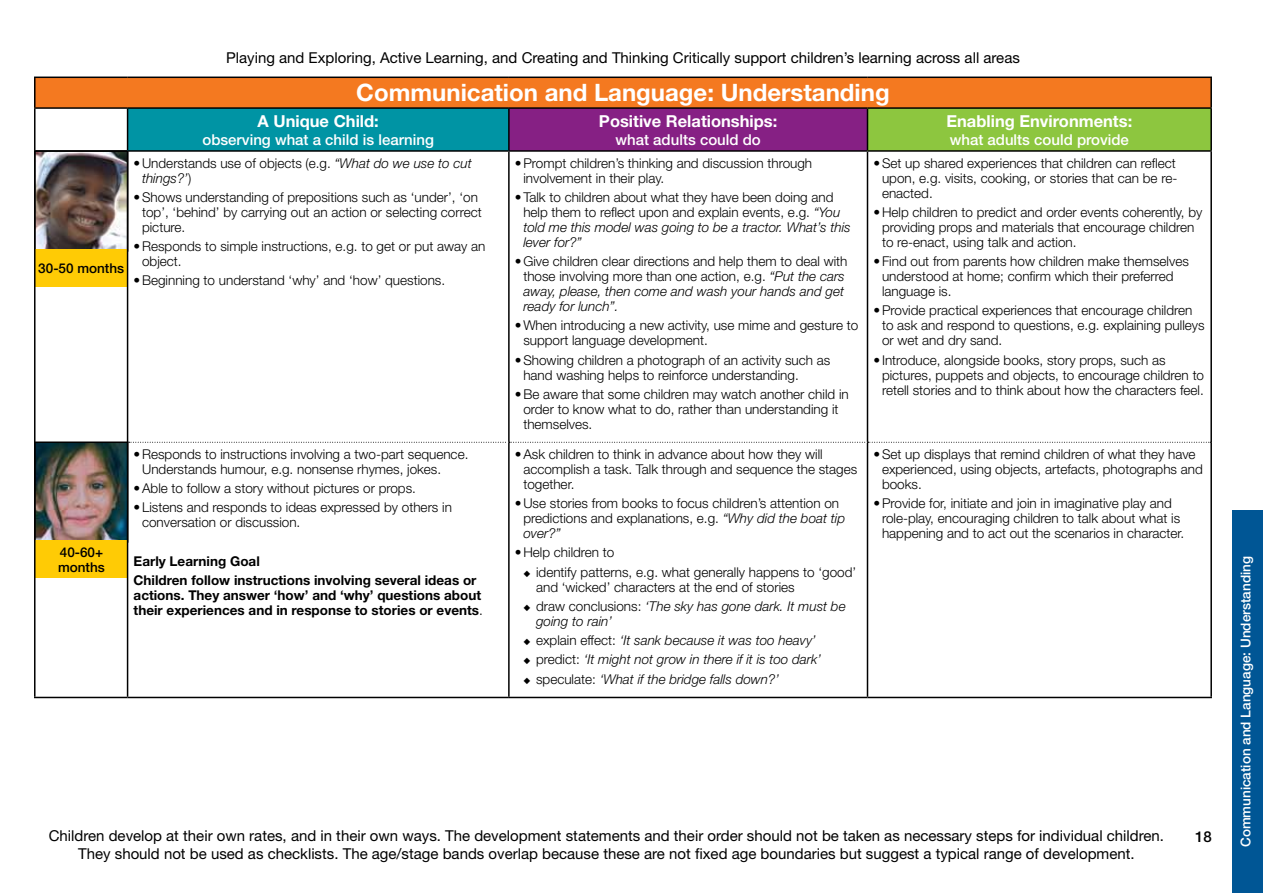
<style>
.page{position:relative;width:1263px;height:893px;background:#fff}
.page>*{position:absolute;margin:0;border:0;box-sizing:border-box;transform-origin:0 0}
.t1{font:700 24px "Helvetica Neue";color:#fff}
.t2{font:700 16.5px "Helvetica Neue";color:#fff}
.t3{font:15px/18px "Helvetica Neue";color:#000;text-align:center}
.t4{font:500 15px "Helvetica Neue";color:#fff}
.t5{font:500 15px "Helvetica Neue";color:#000}
.t6{font:300 13.5px/15px "Helvetica Neue";color:#000}
.t7{font:italic 300 13.5px/15px "Helvetica Neue";color:#000}
.t8{font:700 13.5px/19.2px "Helvetica Neue";color:#000}
.t9{font:500 13.5px "Helvetica Neue";color:#fff}
.t10{font:500 13.5px/15px "Helvetica Neue";color:#000}
.s1{font-style:italic}
.s2{font-weight:300}
.s3{font-style:normal}
</style>
<div class="page">
<div style="left:1232px;top:510px;width:31px;height:383px;background:#005695"></div>
<img style="left:37px;top:444px;width:88px;height:96px">
<div style="left:34px;top:441px;width:94px;height:102px;border:2px solid #000"></div>
<div style="left:35px;top:541px;width:93px;height:37px;background:#ffcb05"></div>
<img style="left:37px;top:153px;width:88px;height:96px">
<div style="left:35px;top:249px;width:93px;height:38px;background:#ffcb05"></div>
<div style="left:35px;top:77px;width:1176px;height:31px;background:#f47920"></div>
<div style="left:128px;top:108px;width:381px;height:43px;background:#0094a4"></div>
<div style="left:509px;top:108px;width:358px;height:43px;background:#862084"></div>
<div style="left:867px;top:108px;width:344px;height:43px;background:#8dc63f"></div>
<hr style="left:34px;top:77px;width:94px;height:1px;background:#000">
<hr style="left:34px;top:78px;width:2px;height:29px;background:#000">
<hr style="left:128px;top:77px;width:381px;height:1px;background:#000">
<hr style="left:509px;top:77px;width:358px;height:1px;background:#000">
<hr style="left:867px;top:77px;width:345px;height:1px;background:#000">
<hr style="left:1210px;top:78px;width:2px;height:29px;background:#000">
<hr style="left:34px;top:107px;width:94px;height:2px;background:#000">
<hr style="left:34px;top:109px;width:2px;height:41px;background:#000">
<hr style="left:128px;top:107px;width:381px;height:2px;background:#000">
<hr style="left:127px;top:109px;width:1px;height:41px;background:#000">
<hr style="left:509px;top:107px;width:358px;height:2px;background:#000">
<hr style="left:508px;top:109px;width:2px;height:41px;background:#000">
<hr style="left:867px;top:107px;width:345px;height:2px;background:#000">
<hr style="left:867px;top:109px;width:1px;height:41px;background:#000">
<hr style="left:1210px;top:109px;width:2px;height:41px;background:#000">
<hr style="left:34px;top:150px;width:94px;height:2px;background:#000">
<hr style="left:34px;top:152px;width:2px;height:290px;background:#000">
<hr style="left:128px;top:150px;width:381px;height:2px;background:#000">
<hr style="left:509px;top:150px;width:358px;height:2px;background:#000">
<hr style="left:867px;top:150px;width:345px;height:2px;background:#000">
<hr style="left:34px;top:442px;width:2px;height:255px;background:#000">
<hr style="left:34px;top:697px;width:94px;height:1px;background:#000">
<hr style="left:127px;top:152px;width:1px;height:290px;background:#000">
<hr style="left:508px;top:152px;width:2px;height:290px;background:#000">
<hr style="left:867px;top:152px;width:1px;height:290px;background:#000">
<hr style="left:1210px;top:152px;width:2px;height:290px;background:#000">
<hr style="left:127px;top:442px;width:1px;height:255px;background:#000">
<hr style="left:508px;top:443px;width:2px;height:254px;background:#000">
<hr style="left:867px;top:443px;width:1px;height:254px;background:#000">
<hr style="left:1210px;top:442px;width:2px;height:255px;background:#000">
<hr style="left:128px;top:697px;width:381px;height:1px;background:#000">
<hr style="left:509px;top:697px;width:358px;height:1px;background:#000">
<hr style="left:867px;top:697px;width:345px;height:1px;background:#000">
<svg style="left:129px;top:442px;width:1082px;height:1px"></svg>
<p class="t3" style="left:226px;top:48px;width:795px">Playing and Exploring, Active Learning, and Creating and Thinking Critically support children’s learning across all areas</p>
<p class="t10" style="left:38px;top:261px;width:87px">30-50 months</p>
<p class="t10" style="left:58px;top:544px;width:48px">40-60+ months</p>
<h1 class="t1" style="left:356px;top:77px;width:535px">Communication and Language: Understanding</h1>
<p class="t2" style="left:258px;top:111px;width:123px">A Unique Child:</p>
<p class="t4" style="left:202px;top:131px;width:233px">observing what a child is learning</p>
<p class="t2" style="left:599px;top:111px;width:180px">Positive Relationships:</p>
<p class="t4" style="left:615px;top:131px;width:147px">what adults could do</p>
<p class="t2" style="left:946px;top:111px;width:187px">Enabling Environments:</p>
<p class="t4" style="left:950px;top:131px;width:181px">what adults could provide</p>
<p class="t6" style="left:142px;top:155px;width:331px;text-indent:-9px">•Understands use of objects (e.g. <span class="s1">“What do we use to cut things?’</span>)</p>
<p class="t6" style="left:142px;top:189px;width:341px;text-indent:-9px">•Shows understanding of prepositions such as ‘under’, ‘on top’, ‘behind’ by carrying out an action or selecting correct picture.</p>
<p class="t6" style="left:142px;top:239px;width:345px;text-indent:-9px">•Responds to simple instructions, e.g. to get or put away an object.</p>
<p class="t6" style="left:134px;top:273px;width:313px">•Beginning to understand ‘why’ and ‘how’ questions.</p>
<p class="t6" style="left:142px;top:446px;width:328px;text-indent:-9px">•Responds to instructions involving a two-part sequence.<br>Understands humour, e.g. nonsense rhymes, jokes.</p>
<p class="t6" style="left:134px;top:480px;width:284px">•Able to follow a story without pictures or props.</p>
<p class="t6" style="left:142px;top:500px;width:311px;text-indent:-9px">•Listens and responds to ideas expressed by others in conversation or discussion.</p>
<p class="t8" style="left:134px;top:551px;width:344px">Early Learning Goal<br>Children follow instructions involving several ideas or</p>
<p class="t8" style="left:134px;top:587px;width:351px;line-height:15px">actions. They answer ‘how’ and ‘why’ questions about their experiences and in response to stories or events<span class="s2">.</span></p>
<p class="t6" style="left:523px;top:155px;width:290px;text-indent:-9px">•Prompt children’s thinking and discussion through involvement in their play.</p>
<p class="t6" style="left:523px;top:189px;width:329px;text-indent:-9px">•Talk to children about what they have been doing and help them to reflect upon and explain events, e.g. <span class="s1">“You told me this model was going to be a tractor. What’s this lever for?”</span></p>
<p class="t6" style="left:523px;top:253px;width:326px;text-indent:-9px">•Give children clear directions and help them to deal with those involving more than one action, e.g. <span class="s1">“Put the cars away, please, then come and wash your hands and get ready for lunch”.</span></p>
<p class="t6" style="left:523px;top:318px;width:336px;text-indent:-9px">•When introducing a new activity, use mime and gesture to support language development.</p>
<p class="t6" style="left:523px;top:352px;width:308px;text-indent:-9px">•Showing children a photograph of an activity such as hand washing helps to reinforce understanding.</p>
<p class="t6" style="left:523px;top:386px;width:327px;text-indent:-9px">•Be aware that some children may watch another child in order to know what to do, rather than understanding it themselves.</p>
<p class="t6" style="left:523px;top:446px;width:335px;text-indent:-9px">•Ask children to think in advance about how they will accomplish a task. Talk through and sequence the stages together.</p>
<p class="t6" style="left:523px;top:495px;width:323px;text-indent:-9px">•Use stories from books to focus children’s attention on predictions and explanations, e.g. <span class="s1">“Why did the boat tip over?”</span></p>
<p class="t6" style="left:515px;top:545px;width:101px">•Help children to</p>
<p class="t6" style="left:536px;top:564px;width:322px;text-indent:-13px">◆ identify patterns, e.g. what generally happens to ‘good’ and ‘wicked’ characters at the end of stories</p>
<p class="t7" style="left:536px;top:598px;width:311px;text-indent:-13px">◆ <span class="s3">draw conclusions:</span> ‘The sky has gone dark. It must be going to rain’</p>
<p class="t7" style="left:523px;top:633px;width:294px">◆ <span class="s3">explain effect:</span> ‘It sank because it was too heavy’</p>
<p class="t7" style="left:523px;top:652px;width:299px">◆ <span class="s3">predict:</span> ‘It might not grow in there if it is too dark’</p>
<p class="t7" style="left:523px;top:671px;width:257px">◆ <span class="s3">speculate:</span> ‘What if the bridge falls down?’</p>
<p class="t6" style="left:882px;top:155px;width:297px;text-align:justify;text-indent:-9px">•Set up shared experiences that children can reflect upon, e.g. visits, cooking, or stories that can be re&shy;enacted.</p>
<p class="t6" style="left:882px;top:204px;width:322px;text-indent:-9px">•Help children to predict and order events coherently, by providing props and materials that encourage children to re-enact, using talk and action.</p>
<p class="t6" style="left:882px;top:253px;width:308px;text-indent:-9px">•Find out from parents how children make themselves understood at home; confirm which their preferred language is.</p>
<p class="t6" style="left:882px;top:303px;width:324px;text-indent:-9px">•Provide practical experiences that encourage children to ask and respond to questions, e.g. explaining pulleys or wet and dry sand.</p>
<p class="t6" style="left:882px;top:352px;width:324px;text-indent:-9px">• Introduce, alongside books, story props, such as pictures, puppets and objects, to encourage children to retell stories and to think about how the characters feel.</p>
<p class="t6" style="left:882px;top:446px;width:322px;text-indent:-9px">•Set up displays that remind children of what they have experienced, using objects, artefacts, photographs and books.</p>
<p class="t6" style="left:882px;top:496px;width:304px;text-indent:-9px">•Provide for, initiate and join in imaginative play and role-play, encouraging children to talk about what is happening and to act out the scenarios in character.</p>
<p class="t3" style="left:49px;top:826px;width:1117px">Children develop at their own rates, and in their own ways. The development statements and their order should not be taken as necessary steps for individual children.<br>They should not be used as checklists. The age/stage bands overlap because these are not fixed age boundaries but suggest a typical range of development.</p>
<p class="t5" style="left:1195px;top:828px;width:18px">18</p>
<p class="t9" style="left:1237px;top:847px;width:292px;rotate:-90deg">Communication and Language: Understanding</p>
</div>
